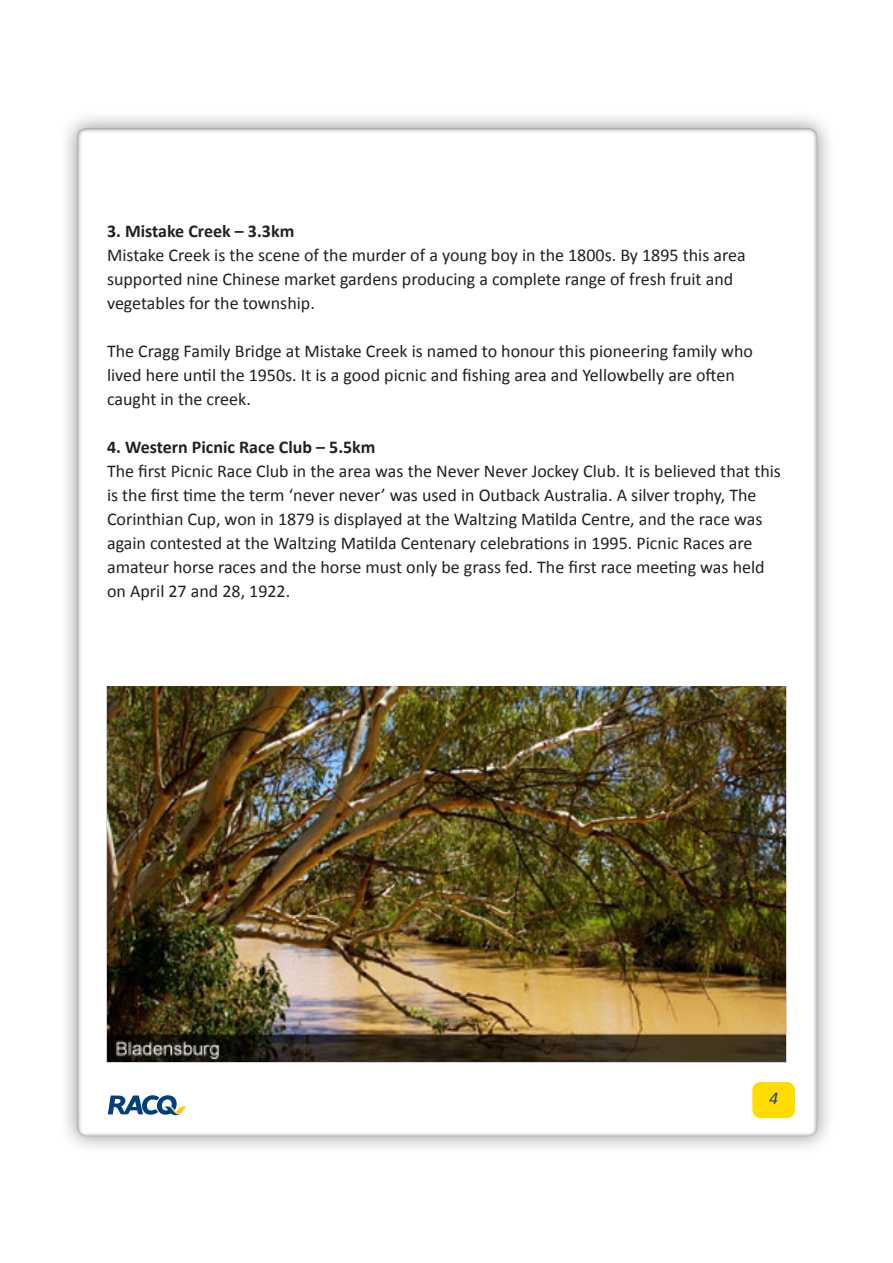
<style>
.page{position:relative;width:893px;height:1263px;background:#fff}
.page>*{position:absolute;margin:0;border:0;box-sizing:border-box;transform-origin:0 0}
.t1{font:18px/24px "Calibri";color:#231f20}
.t2{font:700 18px "Calibri";color:#231f20}
.t3{font:italic 18px "Calibri";color:#253f8e}
</style>
<div class="page">
<div style="left:59px;top:110px;width:777px;height:1045px;background:#231f20;opacity:.5"></div>
<div style="left:77px;top:128px;width:741px;height:1008px;background:#fff"></div>
<div style="left:752px;top:1082px;width:43px;height:36px;background:#ffdc01;border-radius:9px"></div>
<img style="left:107px;top:687px;width:678px;height:374px">
<svg style="left:108px;top:1095px;width:79px;height:20px"></svg>
<p class="t2" style="left:107px;top:219px;width:189px">3. Mistake Creek – 3.3km</p>
<p class="t1" style="left:107px;top:243px;width:640px">Mistake Creek is the scene of the murder of a young boy in the 1800s. By 1895 this area supported nine Chinese market gardens producing a complete range of fresh fruit and vegetables for the township.</p>
<p class="t1" style="left:107px;top:339px;width:647px">The Cragg Family Bridge at Mistake Creek is named to honour this pioneering family who lived here until the 1950s. It is a good picnic and fishing area and Yellowbelly are often caught in the creek.</p>
<p class="t2" style="left:107px;top:435px;width:270px">4. Western Picnic Race Club – 5.5km</p>
<p class="t1" style="left:107px;top:459px;width:675px">The first Picnic Race Club in the area was the Never Never Jockey Club. It is believed that this is the first time the term ‘never never’ was used in Outback Australia. A silver trophy, The Corinthian Cup, won in 1879 is displayed at the Waltzing Matilda Centre, and the race was again contested at the Waltzing Matilda Centenary celebrations in 1995. Picnic Races are amateur horse races and the horse must only be grass fed. The first race meeting was held on April 27 and 28, 1922.</p>
<p class="t3" style="left:769px;top:1086px;width:11px">4</p>
</div>
